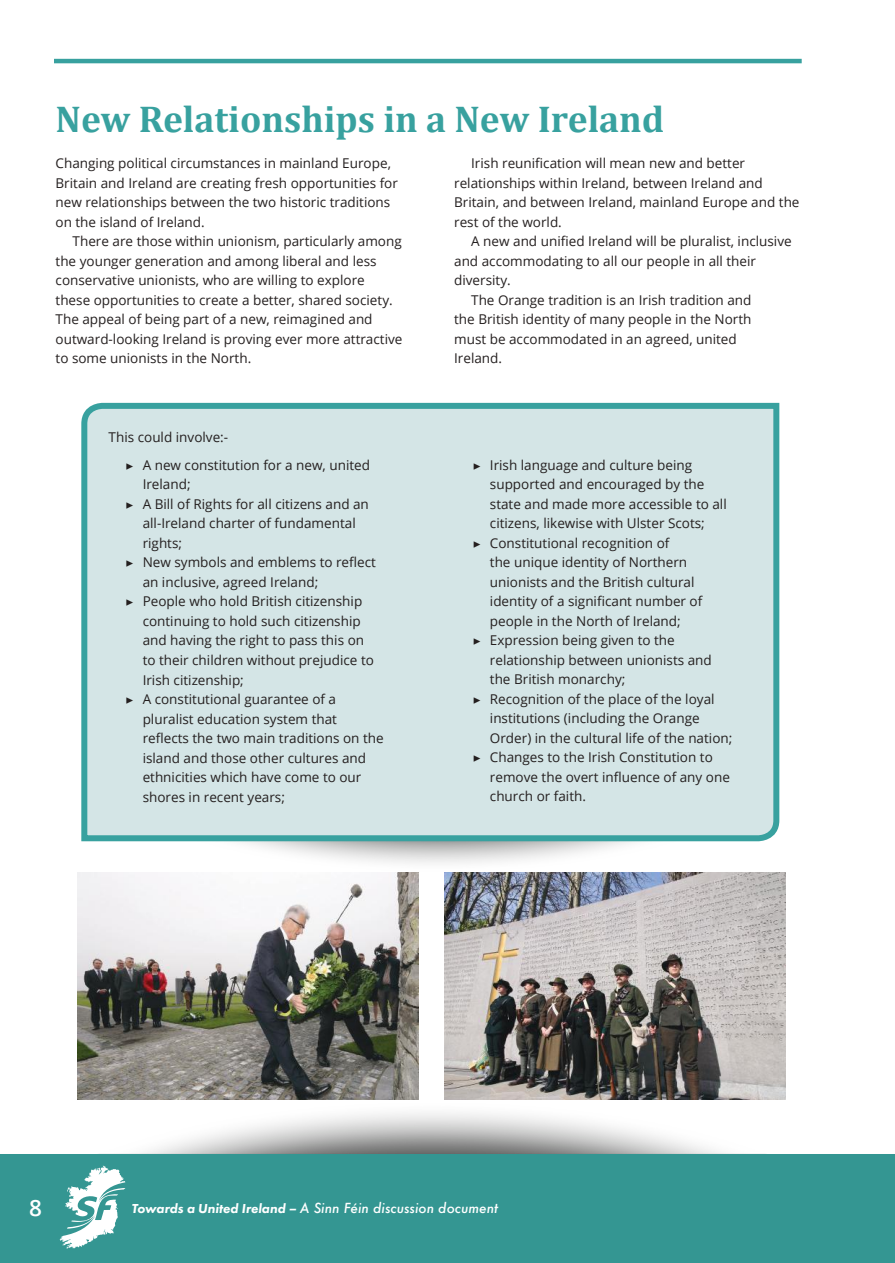
<style>
.page{position:relative;width:895px;height:1263px;background:#fff}
.page>*{position:absolute;margin:0;border:0;box-sizing:border-box;transform-origin:0 0}
.t1{font:700 37.5px "Cambria";color:#38a19f}
.t2{font:600 22.5px "Open Sans";color:#fff}
.t3{font:13.5px/19.5px "Open Sans";color:#241f1f}
.t4{font:italic 500 13.5px "Futura";color:#fff}
.s1{font-family:"Minion Pro";font-weight:700}
.s2{font-family:"Futura PT";font-weight:800}
</style>
<div class="page">
<hr style="left:54px;top:59px;width:747px;height:4px;background:#38a19f">
<img style="left:0;top:1084px;width:894px;height:179px">
<svg style="left:60px;top:1165px;width:65px;height:83px"></svg>
<img style="left:444px;top:872px;width:341px;height:227px">
<img style="left:77px;top:872px;width:341px;height:227px">
<img style="left:95px;top:844px;width:665px;height:43px">
<div style="left:81px;top:402px;width:699px;height:442px;background:#d4e5e6"></div>
<h1 class="t1" style="left:56px;top:96px;width:610px">New Relationships in a New Ireland</h1>
<p class="t3" style="left:56px;top:153px;width:344px">Changing political circumstances in mainland Europe, Britain and Ireland are creating fresh opportunities for new relationships between the two historic traditions on the island of Ireland.</p>
<p class="t3" style="left:56px;top:231px;width:348px;text-indent:17px">There are those within unionism, particularly among the younger generation and among liberal and less conservative unionists, who are willing to explore these opportunities to create a better, shared society.<br>The appeal of being part of a new, reimagined and outward-looking Ireland is proving ever more attractive to some unionists in the North.</p>
<p class="t3" style="left:454px;top:153px;width:347px;text-indent:17px">Irish reunification will mean new and better relationships within Ireland, between Ireland and Britain, and between Ireland, mainland Europe and the rest of the world.</p>
<p class="t3" style="left:471px;top:231px;width:322px">A new and unified Ireland will be pluralist, inclusive</p>
<p class="t3" style="left:454px;top:251px;width:303px">and accommodating to all our people in all their</p>
<p class="t3" style="left:454px;top:270px;width:58px">diversity.</p>
<p class="t3" style="left:471px;top:290px;width:282px">The Orange tradition is an Irish tradition and</p>
<p class="t3" style="left:454px;top:309px;width:298px">the British identity of many people in the North</p>
<p class="t3" style="left:454px;top:329px;width:284px">must be accommodated in an agreed, united</p>
<p class="t3" style="left:454px;top:348px;width:49px">Ireland.</p>
<p class="t3" style="left:126px;top:423px;width:246px;line-height:28px;text-indent:-17px">This could involve:-<br><span class="s1">▶</span> A new constitution for a new, united</p>
<p class="t3" style="left:143px;top:474px;width:49px">Ireland;</p>
<p class="t3" style="left:126px;top:494px;width:245px"><span class="s1">▶</span> A Bill of Rights for all citizens and an</p>
<p class="t3" style="left:143px;top:513px;width:214px">all-Ireland charter of fundamental</p>
<p class="t3" style="left:143px;top:533px;width:41px">rights;</p>
<p class="t3" style="left:126px;top:552px;width:252px"><span class="s1">▶</span> New symbols and emblems to reflect</p>
<p class="t3" style="left:143px;top:572px;width:177px">an inclusive, agreed Ireland;</p>
<p class="t3" style="left:126px;top:591px;width:238px"><span class="s1">▶</span> People who hold British citizenship</p>
<p class="t3" style="left:143px;top:611px;width:219px">continuing to hold such citizenship</p>
<p class="t3" style="left:143px;top:630px;width:223px">and having the right to pass this on</p>
<p class="t3" style="left:143px;top:650px;width:233px">to their children without prejudice to</p>
<p class="t3" style="left:143px;top:669px;width:103px">Irish citizenship;</p>
<p class="t3" style="left:126px;top:689px;width:212px"><span class="s1">▶</span> A constitutional guarantee of a</p>
<p class="t3" style="left:143px;top:708px;width:196px">pluralist education system that</p>
<p class="t3" style="left:143px;top:728px;width:242px">reflects the two main traditions on the</p>
<p class="t3" style="left:143px;top:747px;width:225px">island and those other cultures and</p>
<p class="t3" style="left:143px;top:767px;width:220px">ethnicities which have come to our</p>
<p class="t3" style="left:143px;top:786px;width:144px">shores in recent years;</p>
<p class="t3" style="left:472px;top:455px;width:221px"><span class="s1">▶</span> Irish language and culture being</p>
<p class="t3" style="left:489px;top:474px;width:216px">supported and encouraged by the</p>
<p class="t3" style="left:489px;top:494px;width:238px">state and made more accessible to all</p>
<p class="t3" style="left:489px;top:513px;width:216px">citizens, likewise with Ulster Scots;</p>
<p class="t3" style="left:472px;top:533px;width:198px"><span class="s1">▶</span> Constitutional recognition of</p>
<p class="t3" style="left:489px;top:552px;width:199px">the unique identity of Northern</p>
<p class="t3" style="left:489px;top:572px;width:206px">unionists and the British cultural</p>
<p class="t3" style="left:489px;top:591px;width:214px">identity of a significant number of</p>
<p class="t3" style="left:489px;top:611px;width:192px">people in the North of Ireland;</p>
<p class="t3" style="left:472px;top:630px;width:203px"><span class="s1">▶</span> Expression being given to the</p>
<p class="t3" style="left:489px;top:650px;width:223px">relationship between unionists and</p>
<p class="t3" style="left:489px;top:669px;width:137px">the British monarchy;</p>
<p class="t3" style="left:472px;top:689px;width:243px"><span class="s1">▶</span> Recognition of the place of the loyal</p>
<p class="t3" style="left:489px;top:708px;width:211px">institutions (including the Orange</p>
<p class="t3" style="left:489px;top:728px;width:244px">Order) in the cultural life of the nation;</p>
<p class="t3" style="left:472px;top:747px;width:241px"><span class="s1">▶</span> Changes to the Irish Constitution to</p>
<p class="t3" style="left:489px;top:767px;width:241px">remove the overt influence of any one</p>
<p class="t3" style="left:489px;top:786px;width:98px">church or faith.</p>
<h2 class="t2" style="left:29px;top:1191px;width:14px">8</h2>
<p class="t4" style="left:131px;top:1199px;width:368px"><span class="s2">Towards a United Ireland –</span> A Sinn Féin discussion document</p>
</div>
